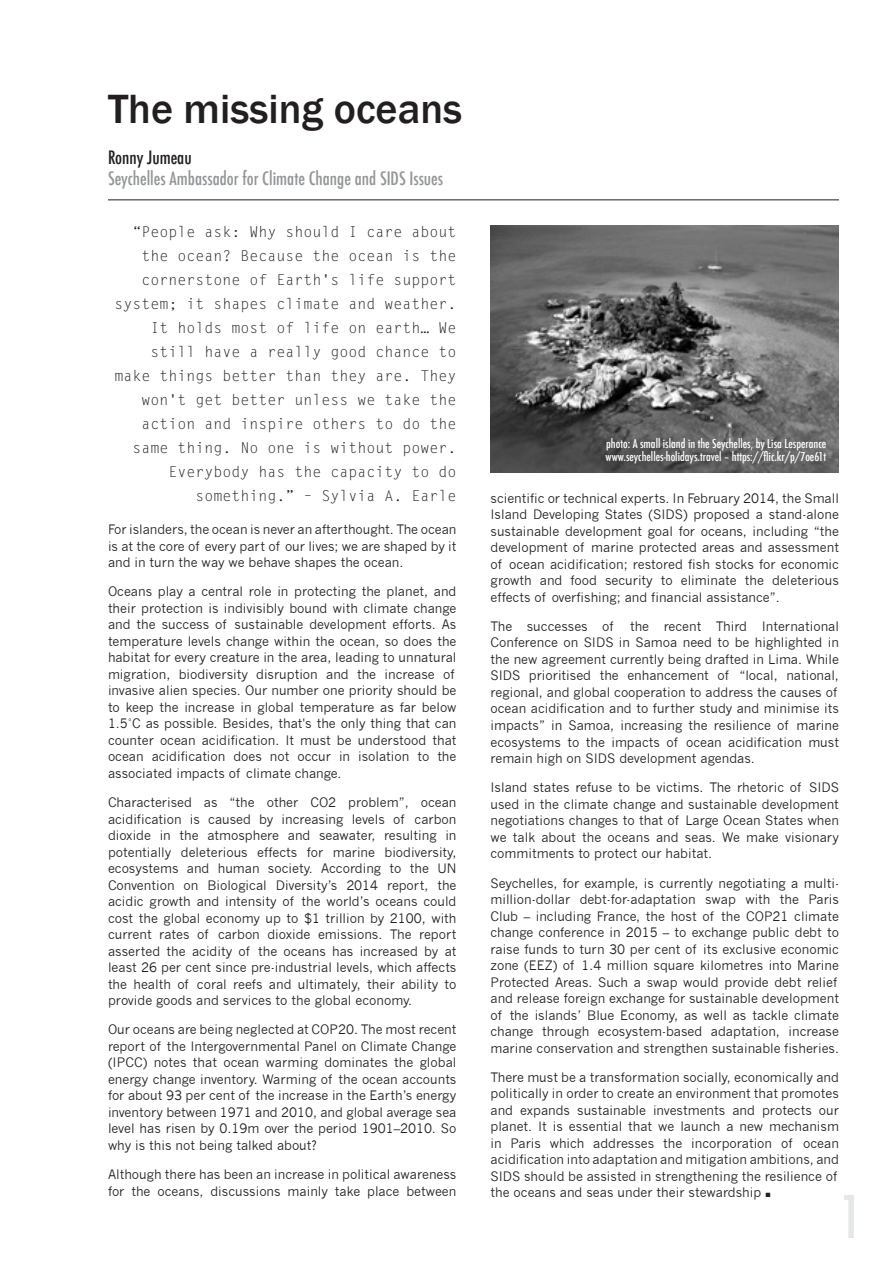
<style>
.page{position:relative;width:893px;height:1263px;background:#fff}
.page>*{position:absolute;margin:0;border:0;box-sizing:border-box;transform-origin:0 0}
.t1{font:500 condensed 57px "Futura";color:#e6e7e9}
.Body_text{font:45px "News Gothic";color:#231f20}
.HEADING{font:500 42px "Franklin Gothic";color:#231f20}
.AUTHOR_-_company{font:500 condensed 18px "Futura";color:#939598}
.AUTHOR_-_name{font:500 condensed 18px "Futura";color:#231f20}
.INTRO_paragraph{font:15px/24px "Letter Gothic Std";color:#231f20;text-align:right}
.Body_text-2{font:12.75px/16.5px "News Gothic";color:#231f20;text-align:justify}
.PHOTO_CAPTION_white{font:500 condensed 12px/13.5px "Futura";color:#fff}
</style>
<div class="page">
<hr style="left:108px;top:200px;width:731px;height:1px;background:#231f20">
<img style="left:490px;top:225px;width:349px;height:247px">
<p class="HEADING" style="left:108px;top:83px;width:356px">The missing oceans</p>
<p class="AUTHOR_-_name" style="left:108px;top:146px;width:85px">Ronny Jumeau</p>
<p class="AUTHOR_-_company" style="left:108px;top:167px;width:337px">Seychelles Ambassador for Climate Change and SIDS Issues</p>
<p class="INTRO_paragraph" style="left:114px;top:220px;width:344px">“People ask: Why should I care about the ocean? Because the ocean is the cornerstone of Earth's life support system; it shapes climate and weather.<br>It holds most of life on earth… We still have a really good chance to make things better than they are. They won't get better unless we take the action and inspire others to do the same thing. No one is without power.<br>Everybody has the capacity to do something.” – Sylvia A. Earle</p>
<p class="Body_text-2" style="left:108px;top:521px;width:350px">For islanders, the ocean is never an afterthought. The ocean is at the core of every part of our lives; we are shaped by it and in turn the way we behave shapes the ocean.</p>
<p class="Body_text-2" style="left:108px;top:583px;width:350px;text-align:left">Oceans play a central role in protecting the planet, and their protection is indivisibly bound with climate change and the success of sustainable development efforts. As temperature levels change within the ocean, so does the habitat for every creature in the area, leading to unnatural migration, biodiversity disruption and the increase of invasive alien species. Our number one priority should be to keep the increase in global temperature as far below 1.5˚C as possible. Besides, that's the only thing that can counter ocean acidification. It must be understood that ocean acidification does not occur in isolation to the associated impacts of climate change.</p>
<p class="Body_text-2" style="left:108px;top:794px;width:350px">Characterised as “the other CO2 problem”, ocean acidification is caused by increasing levels of carbon dioxide in the atmosphere and seawater, resulting in potentially deleterious effects for marine biodiversity, ecosystems and human society. According to the UN Convention on Biological Diversity’s 2014 report, the acidic growth and intensity of the world’s oceans could cost the global economy up to $1 trillion by 2100, with current rates of carbon dioxide emissions. The report asserted the acidity of the oceans has increased by at least 26 per cent since pre-industrial levels, which affects the health of coral reefs and ultimately, their ability to provide goods and services to the global economy.</p>
<p class="Body_text-2" style="left:108px;top:1021px;width:350px">Our oceans are being neglected at COP20. The most recent report of the Intergovernmental Panel on Climate Change (IPCC) notes that ocean warming dominates the global energy change inventory. Warming of the ocean accounts for about 93 per cent of the increase in the Earth’s energy inventory between 1971 and 2010, and global average sea level has risen by 0.19m over the period 1901–2010. So why is this not being talked about?</p>
<p class="Body_text-2" style="left:108px;top:1166px;width:350px">Although there has been an increase in political awareness for the oceans, discussions mainly take place between</p>
<p class="PHOTO_CAPTION_white" style="left:606px;top:437px;width:222px">photo: A small island in the Seychelles, by Lisa Lesperance www.seychelles-holidays.travel – https://flic.kr/p/7oe61t</p>
<p class="Body_text-2" style="left:490px;top:490px;width:350px">scientific or technical experts. In February 2014, the Small Island Developing States (SIDS) proposed a stand-alone sustainable development goal for oceans, including “the development of marine protected areas and assessment of ocean acidification; restored fish stocks for economic growth and food security to eliminate the deleterious effects of overfishing; and financial assistance”.</p>
<p class="Body_text-2" style="left:490px;top:618px;width:125px">The successes of</p>
<p class="Body_text-2" style="left:490px;top:618px;width:350px;text-align:left;text-indent:140px">the recent Third International Conference on SIDS in Samoa need to be highlighted in the new agreement currently being drafted in Lima. While SIDS prioritised the enhancement of “local, national, regional, and global cooperation to address the causes of ocean acidification and to further study and minimise its impacts” in Samoa, increasing the resilience of marine ecosystems to the impacts of ocean acidification must remain high on SIDS development agendas.</p>
<p class="Body_text-2" style="left:490px;top:779px;width:350px">Island states refuse to be victims. The rhetoric of SIDS used in the climate change and sustainable development negotiations changes to that of Large Ocean States when we talk about the oceans and seas. We make visionary commitments to protect our habitat.</p>
<p class="Body_text-2" style="left:490px;top:875px;width:350px;text-align:left">Seychelles, for example, is currently negotiating a multi&shy;million-dollar debt-for-adaptation swap with the Paris Club – including France, the host of the COP21 climate change conference in 2015 – to exchange public debt to raise funds to turn 30 per cent of its exclusive economic zone (EEZ) of 1.4 million square kilometres into Marine Protected Areas. Such a swap would provide debt relief and release foreign exchange for sustainable development of the islands’ Blue Economy, as well as tackle climate change through ecosystem-based adaptation, increase marine conservation and strengthen sustainable fisheries.</p>
<p class="Body_text-2" style="left:490px;top:1069px;width:350px;text-align:left">There must be a transformation socially, economically and politically in order to create an environment that promotes and expands sustainable investments and protects our planet. It is essential that we launch a new mechanism in Paris which addresses the incorporation of ocean acidification into adaptation and mitigation ambitions, and SIDS should be assisted in strengthening the resilience of the oceans and seas under their stewardship</p>
<p class="Body_text" style="left:761px;top:1155px;width:16px">.</p>
<p class="t1" style="left:839px;top:1180px;width:25px">1</p>
</div>
